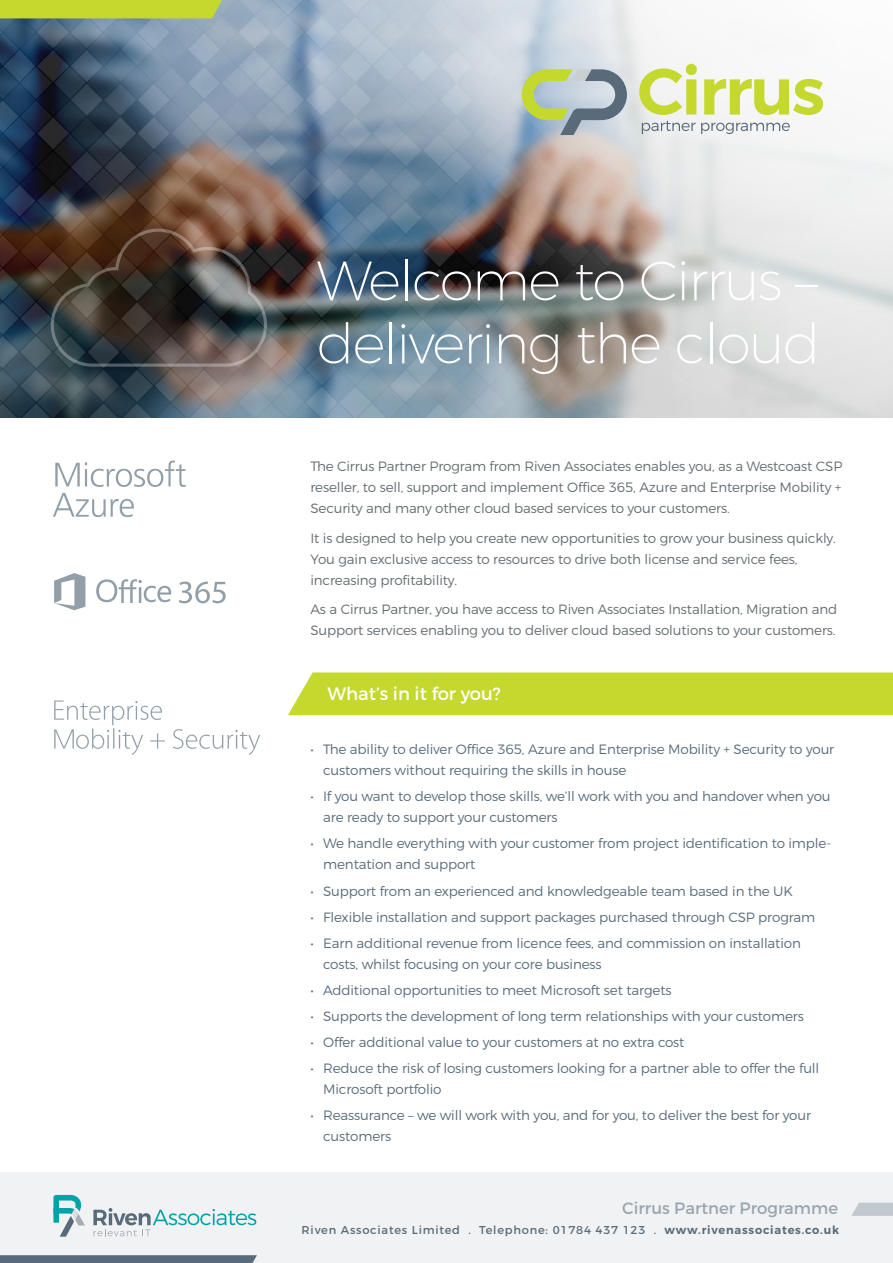
<style>
.page{position:relative;width:893px;height:1263px;background:#fff}
.page>*{position:absolute;margin:0;border:0;box-sizing:border-box;transform-origin:0 0}
.Large_basic_paragrap{font:200 55.5px/63px "Montserrat";letter-spacing:-.03em;color:#fff}
.Large_basic_paragrap-2{font:18px "Montserrat";color:#fff}
.t1{font:16.5px "Montserrat";color:#808b98}
.t2{font:300 13.5px/21px "Montserrat";letter-spacing:-.01em;color:#596b7a}
.t3{font:300 13.5px/21px "Montserrat";letter-spacing:-.01em;color:#656c71}
.t4{font:11.4px "Montserrat";letter-spacing:.07em;color:#596b7a}
.s1{font-weight:600}
</style>
<div class="page">
<div style="left:0;top:1172px;width:893px;height:91px;background:#f0f2f3"></div>
<svg style="left:851px;top:1202px;width:42px;height:14px"></svg>
<svg style="left:0;top:1255px;width:257px;height:8px;background:#5e707e"></svg>
<svg style="left:53px;top:1195px;width:32px;height:41px"></svg>
<svg style="left:93px;top:1208px;width:163px;height:28px"></svg>
<img style="left:0;top:0;width:893px;height:418px">
<svg style="left:0;top:0;width:276px;height:18px;background:#bace4c"></svg>
<div style="left:288px;top:672px;width:605px;height:43px;background:#c4d82d"></div>
<svg style="left:51px;top:229px;width:216px;height:138px;background:#494039"></svg>
<svg style="left:55px;top:461px;width:131px;height:26px"></svg>
<svg style="left:53px;top:493px;width:81px;height:24px"></svg>
<svg style="left:96px;top:579px;width:75px;height:24px"></svg>
<svg style="left:54px;top:573px;width:31px;height:37px"></svg>
<svg style="left:179px;top:581px;width:47px;height:22px"></svg>
<svg style="left:522px;top:69px;width:105px;height:66px;background:#aabaa8"></svg>
<svg style="left:639px;top:64px;width:58px;height:51px"></svg>
<svg style="left:704px;top:79px;width:119px;height:36px"></svg>
<svg style="left:642px;top:121px;width:148px;height:13px"></svg>
<svg style="left:54px;top:700px;width:206px;height:55px"></svg>
<p class="Large_basic_paragrap" style="left:317px;top:248px;width:505px">Welcome to Cirrus – delivering the cloud</p>
<p class="t3" style="left:310px;top:456px;width:533px;text-align:justify">The Cirrus Partner Program from Riven Associates enables you, as a Westcoast CSP reseller, to sell, support and implement Office 365, Azure and Enterprise Mobility + Security and many other cloud based services to your customers.</p>
<p class="t3" style="left:310px;top:527px;width:527px">It is designed to help you create new opportunities to grow your business quickly.<br>You gain exclusive access to resources to drive both license and service fees, increasing profitability.</p>
<p class="t3" style="left:310px;top:599px;width:528px">As a Cirrus Partner, you have access to Riven Associates Installation, Migration and<br>Support services enabling you to deliver cloud based solutions to your customers.</p>
<p class="Large_basic_paragrap-2" style="left:327px;top:682px;width:175px">What’s in it for you?</p>
<p class="t2" style="left:323px;top:739px;width:513px;text-indent:-13px">• The ability to deliver Office 365, Azure and Enterprise Mobility + Security to your customers without requiring the skills in house</p>
<p class="t2" style="left:323px;top:786px;width:509px;text-indent:-13px">• If you want to develop those skills, we’ll work with you and handover when you are ready to support your customers</p>
<p class="t2" style="left:323px;top:833px;width:510px;text-indent:-13px">• We handle everything with your customer from project identification to imple&shy;mentation and support</p>
<p class="t2" style="left:310px;top:880px;width:484px">• Support from an experienced and knowledgeable team based in the UK</p>
<p class="t2" style="left:310px;top:906px;width:506px">• Flexible installation and support packages purchased through CSP program</p>
<p class="t2" style="left:323px;top:932px;width:479px;text-indent:-13px">• Earn additional revenue from licence fees, and commission on installation costs, whilst focusing on your core business</p>
<p class="t2" style="left:310px;top:979px;width:363px">• Additional opportunities to meet Microsoft set targets</p>
<p class="t2" style="left:310px;top:1005px;width:495px">• Supports the development of long term relationships with your customers</p>
<p class="t2" style="left:310px;top:1031px;width:376px">• Offer additional value to your customers at no extra cost</p>
<p class="t2" style="left:323px;top:1057px;width:498px;text-indent:-13px">• Reduce the risk of losing customers looking for a partner able to offer the full<br>Microsoft portfolio</p>
<p class="t2" style="left:323px;top:1105px;width:489px;text-indent:-13px">• Reassurance – we will work with you, and for you, to deliver the best for your customers</p>
<p class="t1" style="left:622px;top:1198px;width:217px">Cirrus Partner Programme</p>
<p class="t4" style="left:302px;top:1222px;width:539px">Riven Associates Limited . Telephone: 01784 437 123 . <span class="s1">www.rivenassociates.co.uk</span></p>
</div>
